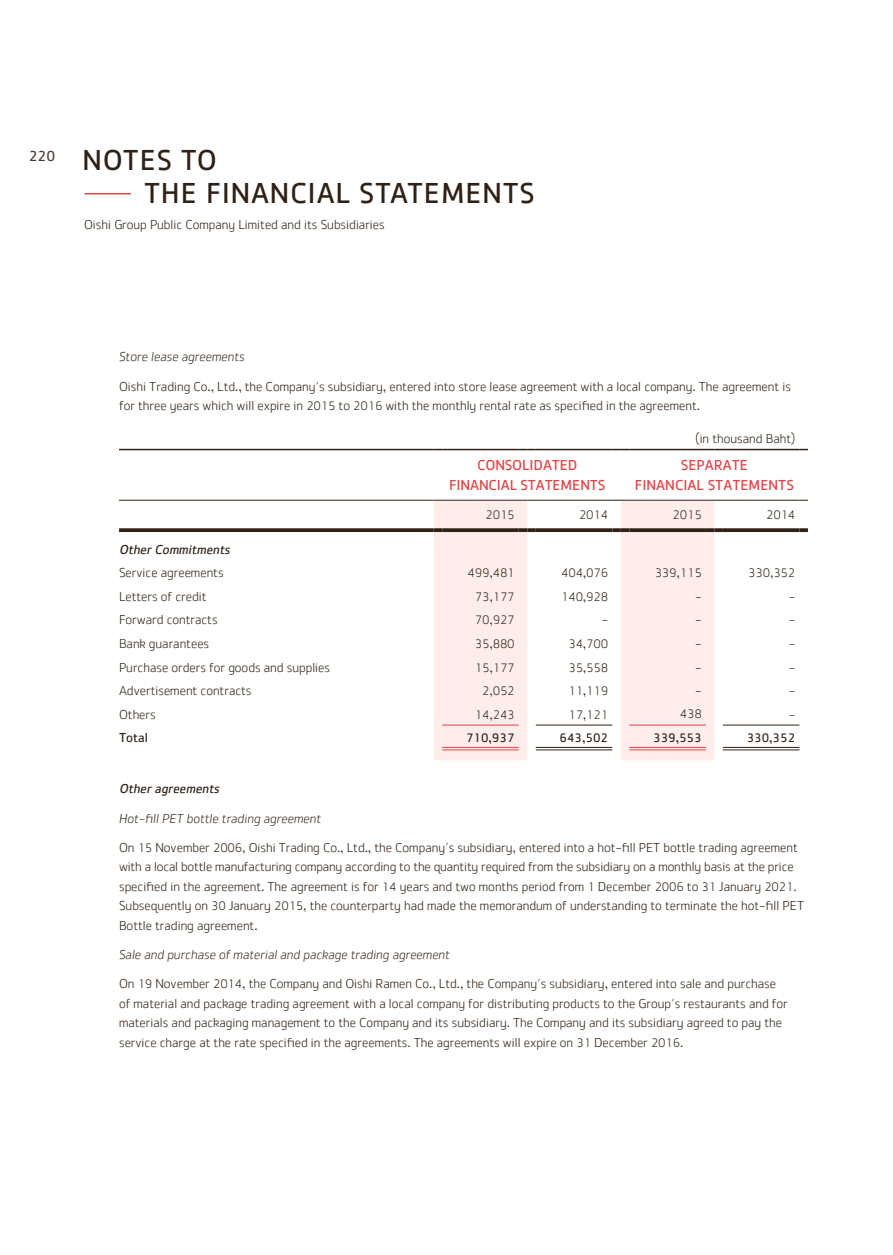
<style>
.page{position:relative;width:893px;height:1255px;background:#fff}
.page>*{position:absolute;margin:0;border:0;box-sizing:border-box;transform-origin:0 0}
.t1{font:30px/33px "Federbrau Sans";letter-spacing:.025em;color:#2f2116;text-align:right}
.t2{font:15px "Federbrau Sans";letter-spacing:-.005em;color:#e94042}
.t3{font:300 13.5px/19.5px "Federbrau Sans";color:#2f2116}
.t4{font:italic 13.5px "Federbrau Sans";color:#2f2116}
.t5{font:italic 300 13.5px "Federbrau Sans";color:#2f2116}
.t6{font:13.5px "Federbrau Sans";color:#2f2116}
.t7{font:300 12.75px "Federbrau Sans";color:#2f2116}
.t8{font:12.75px "Federbrau Sans";color:#2f2116}
.s1{font-size:12.75px}
.s2{font-size:13.5px}
.s3{font-style:italic}
</style>
<div class="page">
<svg style="left:434px;top:501px;width:280px;height:259px;fill:#ffedeb"></svg>
<hr style="left:442px;top:724px;width:77px;height:1px;background:#e94042">
<hr style="left:629px;top:724px;width:77px;height:1px;background:#e94042">
<hr style="left:442px;top:747px;width:77px;height:1px;background:#e94042">
<hr style="left:442px;top:749px;width:77px;height:1px;background:#e94042">
<hr style="left:629px;top:747px;width:77px;height:1px;background:#e94042">
<hr style="left:629px;top:749px;width:77px;height:1px;background:#e94042">
<hr style="left:119px;top:449px;width:315px;height:1px;background:#2f2116">
<hr style="left:442px;top:449px;width:77px;height:1px;background:#2f2116">
<svg style="left:519px;top:449px;width:17px;height:1px"></svg>
<hr style="left:536px;top:449px;width:76px;height:1px;background:#2f2116">
<svg style="left:612px;top:449px;width:17px;height:1px"></svg>
<hr style="left:629px;top:449px;width:77px;height:1px;background:#2f2116">
<svg style="left:706px;top:449px;width:17px;height:1px"></svg>
<hr style="left:723px;top:449px;width:76px;height:1px;background:#2f2116">
<hr style="left:119px;top:500px;width:315px;height:1px;background:#2f2116">
<hr style="left:442px;top:500px;width:77px;height:1px;background:#2f2116">
<svg style="left:519px;top:500px;width:17px;height:1px"></svg>
<hr style="left:536px;top:500px;width:76px;height:1px;background:#2f2116">
<svg style="left:612px;top:500px;width:17px;height:1px"></svg>
<hr style="left:629px;top:500px;width:77px;height:1px;background:#2f2116">
<svg style="left:706px;top:500px;width:17px;height:1px"></svg>
<hr style="left:723px;top:500px;width:76px;height:1px;background:#2f2116">
<svg style="left:119px;top:528px;width:315px;height:4px"></svg>
<svg style="left:434px;top:528px;width:8px;height:4px"></svg>
<svg style="left:442px;top:528px;width:77px;height:4px"></svg>
<svg style="left:519px;top:528px;width:17px;height:4px"></svg>
<svg style="left:536px;top:528px;width:76px;height:4px"></svg>
<svg style="left:612px;top:528px;width:17px;height:4px"></svg>
<svg style="left:629px;top:528px;width:77px;height:4px"></svg>
<svg style="left:706px;top:528px;width:17px;height:4px"></svg>
<svg style="left:723px;top:528px;width:76px;height:4px"></svg>
<svg style="left:799px;top:528px;width:9px;height:4px"></svg>
<hr style="left:536px;top:724px;width:76px;height:1px;background:#2f2116">
<hr style="left:723px;top:724px;width:76px;height:1px;background:#2f2116">
<hr style="left:536px;top:747px;width:76px;height:1px;background:#2f2116">
<hr style="left:536px;top:749px;width:76px;height:1px;background:#2f2116">
<hr style="left:723px;top:747px;width:76px;height:1px;background:#2f2116">
<hr style="left:723px;top:749px;width:76px;height:1px;background:#2f2116">
<hr style="left:84px;top:193px;width:47px;height:1px;background:#e94042">
<h1 class="t1" style="left:29px;top:146px;width:111px"><sup>220</sup> NOTES</h1>
<h1 class="t1" style="left:132px;top:146px;width:92px">TO<br>THEFINANCIAL</h1>
<h1 class="t1" style="left:359px;top:179px;width:19px">STATEMENTS</h1>
<p class="t3" style="left:84px;top:215px;width:302px">Oishi Group Public Company Limited and its Subsidiaries</p>
<p class="t5" style="left:119px;top:349px;width:127px">Store lease agreements</p>
<p class="t3" style="left:119px;top:377px;width:673px">Oishi Trading Co., Ltd., the Company’s subsidiary, entered into store lease agreement with a local company. The agreement is for three years which will expire in <span class="s1">2015</span> to <span class="s1">2016</span> with the monthly rental rate as specified in the agreement.</p>
<p class="t3" style="left:696px;top:430px;width:101px">(in thousand Baht)</p>
<p class="t2" style="left:477px;top:456px;width:102px">CONSOLI DATE D</p>
<p class="t2" style="left:449px;top:475px;width:9px">FINANCIAL</p>
<p class="t2" style="left:521px;top:475px;width:10px">STATEMENTS</p>
<p class="t2" style="left:681px;top:456px;width:51px">SE PARATE</p>
<p class="t2" style="left:635px;top:475px;width:9px">FINANCIAL</p>
<p class="t2" style="left:708px;top:475px;width:10px">STATEMENTS</p>
<p class="t7" style="left:485px;top:507px;width:31px">2015</p>
<p class="t7" style="left:579px;top:507px;width:31px">2014</p>
<p class="t7" style="left:673px;top:507px;width:31px">2015</p>
<p class="t7" style="left:766px;top:507px;width:31px">2014</p>
<p class="t4" style="left:119px;top:541px;width:116px">OtherCommitments</p>
<p class="t3" style="left:119px;top:564px;width:106px">Service agreements</p>
<p class="t7" style="left:468px;top:565px;width:48px">499<span class="s2">,</span>481</p>
<p class="t7" style="left:561px;top:565px;width:48px">404<span class="s2">,</span>076</p>
<p class="t7" style="left:655px;top:565px;width:48px">339<span class="s2">,</span>115</p>
<p class="t7" style="left:748px;top:565px;width:48px">330<span class="s2">,</span>352</p>
<p class="t3" style="left:119px;top:587px;width:89px">Letters of credit</p>
<p class="t7" style="left:475px;top:589px;width:41px">73<span class="s2">,</span>177</p>
<p class="t7" style="left:561px;top:589px;width:48px">140<span class="s2">,</span>928</p>
<p class="t3" style="left:695px;top:587px;width:8px">-</p>
<p class="t3" style="left:789px;top:587px;width:8px">-</p>
<p class="t3" style="left:119px;top:611px;width:100px">Forward contracts</p>
<p class="t7" style="left:475px;top:612px;width:41px">70<span class="s2">,</span>927</p>
<p class="t3" style="left:602px;top:611px;width:8px">-</p>
<p class="t3" style="left:695px;top:611px;width:8px">-</p>
<p class="t3" style="left:789px;top:611px;width:8px">-</p>
<p class="t3" style="left:119px;top:635px;width:92px">Bank guarantees</p>
<p class="t7" style="left:475px;top:636px;width:41px">35<span class="s2">,</span>880</p>
<p class="t7" style="left:568px;top:636px;width:41px">34<span class="s2">,</span>700</p>
<p class="t3" style="left:695px;top:635px;width:8px">-</p>
<p class="t3" style="left:789px;top:635px;width:8px">-</p>
<p class="t3" style="left:119px;top:658px;width:213px">Purchase orders for goods and supplies</p>
<p class="t7" style="left:475px;top:659px;width:41px">15<span class="s2">,</span>177</p>
<p class="t7" style="left:568px;top:659px;width:41px">35<span class="s2">,</span>558</p>
<p class="t3" style="left:119px;top:682px;width:134px">Advertisement contracts</p>
<p class="t7" style="left:482px;top:683px;width:34px">2<span class="s2">,</span>052</p>
<p class="t7" style="left:568px;top:683px;width:41px">11<span class="s2">,</span>119</p>
<p class="t3" style="left:695px;top:682px;width:8px">-</p>
<p class="t3" style="left:789px;top:682px;width:8px">-</p>
<p class="t3" style="left:119px;top:705px;width:38px">Others</p>
<p class="t7" style="left:475px;top:707px;width:41px">14<span class="s2">,</span>243</p>
<p class="t7" style="left:568px;top:707px;width:41px">17<span class="s2">,</span>121</p>
<p class="t7" style="left:680px;top:706px;width:23px">438</p>
<p class="t3" style="left:789px;top:705px;width:8px">-</p>
<p class="t6" style="left:119px;top:729px;width:30px">TOTAL</p>
<p class="t8" style="left:466px;top:730px;width:50px">710<span class="s2">,</span>937</p>
<p class="t8" style="left:560px;top:730px;width:50px">643<span class="s2">,</span>502</p>
<p class="t8" style="left:653px;top:730px;width:50px">339<span class="s2">,</span>553</p>
<p class="t8" style="left:747px;top:730px;width:50px">330<span class="s2">,</span>352</p>
<p class="t4" style="left:119px;top:780px;width:105px">Otheragreements</p>
<p class="t3" style="left:119px;top:804px;width:680px;line-height:29.2px"><span class="s3">Hot-fill PET bottle trading agreement<br></span>On <span class="s1">15</span> November <span class="s1">2006</span>, Oishi Trading Co., Ltd., the Company’s subsidiary, entered into a hot-fill PET bottle trading agreement</p>
<p class="t3" style="left:119px;top:858px;width:686px">with a local bottle manufacturing company according to the quantity required from the subsidiary on a monthly basis at the price specified in the agreement. The agreement is for <span class="s1">14</span> years and two months period from <span class="s1">1</span> December <span class="s1">2006</span> to <span class="s1">31</span> January <span class="s1">2021</span>.<br>Subsequently on <span class="s1">30</span> January <span class="s1">2015</span>, the counterparty had made the memorandum of understanding to terminate the hot-fill PET Bottle trading agreement.</p>
<p class="t3" style="left:119px;top:941px;width:658px;line-height:29.2px"><span class="s3">Sale and purchase of material and package trading agreement<br></span>On <span class="s1">19</span> November <span class="s1">2014</span>, the Company and Oishi Ramen Co., Ltd., the Company’s subsidiary, entered into sale and purchase</p>
<p class="t3" style="left:119px;top:994px;width:670px">of material and package trading agreement with a local company for distributing products to the Group’s restaurants and for materials and packaging management to the Company and its subsidiary. The Company and its subsidiary agreed to pay the service charge at the rate specified in the agreements. The agreements will expire on <span class="s1">31</span> December <span class="s1">2016</span>.</p>
</div>
